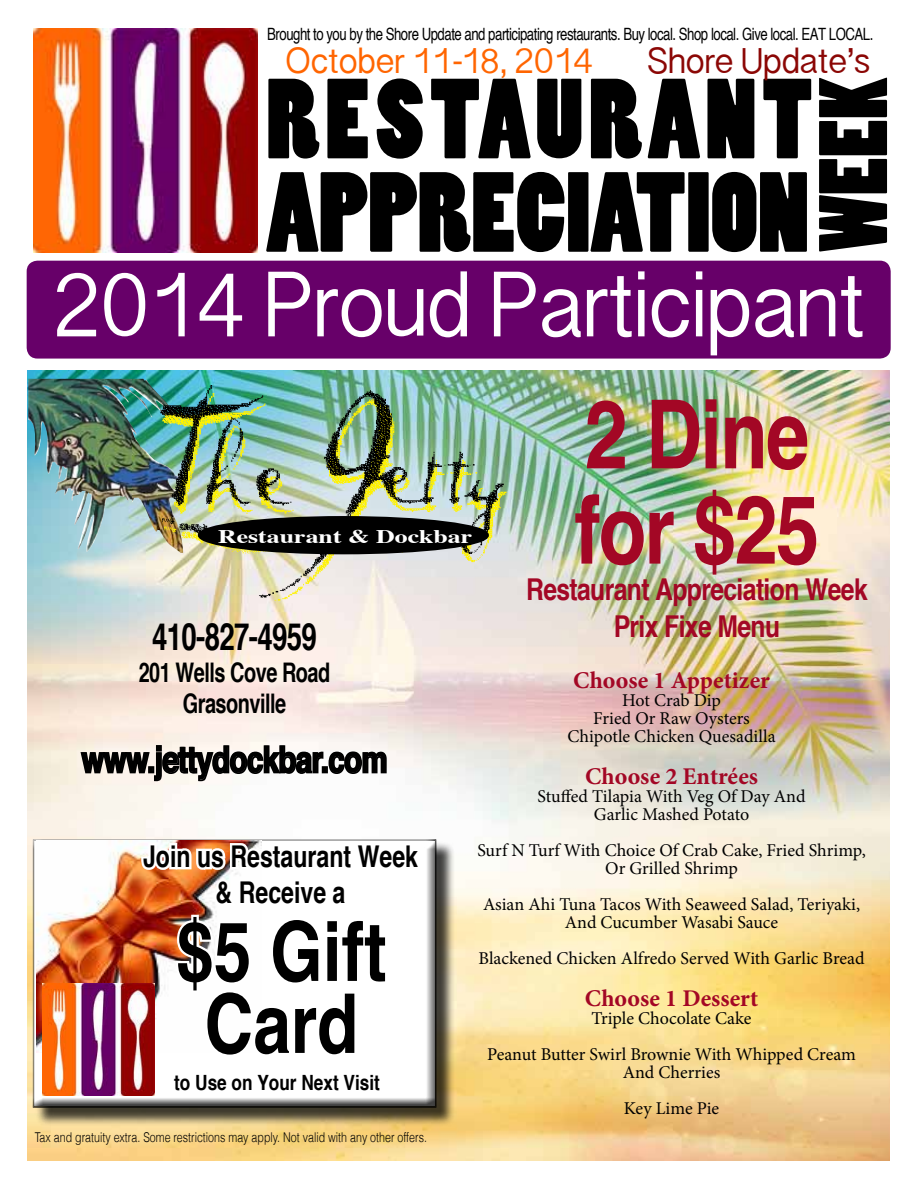
<style>
.page{position:relative;width:918px;height:1188px;background:#fff}
.page>*{position:absolute;margin:0;border:0;box-sizing:border-box;transform-origin:0 0}
.t1{font:106.2px/93.4px "Poplar";color:#000}
.t2{font:700 condensed 95.25px/95.2px "Helvetica";letter-spacing:-.02em;color:#a30725}
.t3{font:90.6px "Poplar";color:#000}
.t4{font:700 85.5px "Sinhala Sangam MN";letter-spacing:-.02em;color:#fff;scale:.95 1}
.t5{font:700 condensed 82.5px/72px "Helvetica";color:#000;text-align:center}
.t6{font:700 condensed 37.5px "Helvetica";letter-spacing:-.02em;color:#000;scale:.9 1}
.t7{font:700 36.6px "Helvetica";letter-spacing:-.02em;color:#000;scale:.8 1}
.t8{font:33.15px "Sinhala Sangam MN";letter-spacing:-.02em;color:#ff6501}
.t9{font:33.15px "Sinhala Sangam MN";letter-spacing:-.02em;color:#8b0705}
.t10{font:700 condensed 30.15px/36.8px "Helvetica";letter-spacing:-.02em;color:#a30725;text-align:center}
.t11{font:700 condensed 30px/36px "Helvetica";color:#000;text-align:center;scale:.94 1}
.t12{font:700 condensed 27px/31.5px "Helvetica";letter-spacing:-.02em;color:#000;text-align:center;scale:.9 1}
.t13{font:700 24px "Minion Pro";color:#a30725}
.t14{font:700 condensed 21px "Helvetica";color:#000}
.t15{font:700 19.2px "Times";color:#fff;scale:1.35 1}
.t16{font:18px/18px "Minion Pro";color:#000;text-align:center}
.t17{font:condensed 16.95px "Helvetica";letter-spacing:-.03em;color:#000;scale:.95 1}
.t18{font:300 13.5px "Helvetica";color:#000;scale:.79 1}
</style>
<div class="page">
<img style="left:27px;top:371px;width:862px;height:790px">
<img style="left:33px;top:28px;width:224px;height:224px">
<div style="left:27px;top:261px;width:864px;height:98px;background:#670069;border-radius:11px"></div>
<div style="left:35px;top:841px;width:420px;height:286px;background:#000;opacity:.75"></div>
<div style="left:32px;top:839px;width:406px;height:269px;background:#000;opacity:.75"></div>
<img style="left:36px;top:841px;width:103px;height:212px">
<img style="left:43px;top:984px;width:112px;height:112px">
<svg style="left:139px;top:816px;width:288px;height:243px"></svg>
<img style="left:28px;top:379px;width:155px;height:174px">
<img style="left:147px;top:382px;width:366px;height:221px">
<div style="left:199px;top:517px;width:289px;height:36px;background:#000;border-radius:50%"></div>
<div style="left:198px;top:516px;width:291px;height:38px;border:2px solid #000;border-radius:50%"></div>
<svg style="left:79px;top:744px;width:309px;height:38px"></svg>
<p class="t17" style="left:267px;top:23px;width:640px">Brought to you by the Shore Update and participating restaurants. Buy local. Shop local. Give local. EAT LOCAL.</p>
<h3 class="t8" style="left:285px;top:35px;width:310px">October 11-18, 2014</h3>
<h3 class="t9" style="left:647px;top:35px;width:225px">Shore Update’s</h3>
<h1 class="t1" style="left:266px;top:74px;width:548px">RESTAURANT<br>APPRECIATION</h1>
<h3 class="t3" style="left:804px;top:252px;width:176px;rotate:-90deg">WEEK</h3>
<h3 class="t4" style="left:52px;top:239px;width:858px">2014 Proud Participant</h3>
<h2 class="t2" style="left:575px;top:385px;width:246px">2 Dine for $25</h2>
<h3 class="t10" style="left:526px;top:571px;width:343px">Restaurant Appreciation Week<br>Prix Fixe Menu</h3>
<h3 class="t13" style="left:573px;top:663px;width:198px">Choose 1 Appetizer</h3>
<p class="t16" style="left:568px;top:691px;width:209px">Hot Crab Dip<br>Fried Or Raw Oysters<br>Chipotle Chicken Quesadilla</p>
<h3 class="t13" style="left:585px;top:759px;width:174px">Choose 2 Entrées</h3>
<p class="t16" style="left:538px;top:787px;width:269px">Stuffed Tilapia With Veg Of Day And<br>Garlic Mashed Potato</p>
<p class="t16" style="left:477px;top:841px;width:390px">Surf N Turf With Choice Of Crab Cake, Fried Shrimp,<br>Or Grilled Shrimp</p>
<p class="t16" style="left:483px;top:895px;width:379px">Asian Ahi Tuna Tacos With Seaweed Salad, Teriyaki,<br>And Cucumber Wasabi Sauce</p>
<p class="t16" style="left:479px;top:949px;width:388px">Blackened Chicken Alfredo Served With Garlic Bread</p>
<h3 class="t13" style="left:585px;top:981px;width:175px">Choose 1 Dessert</h3>
<p class="t16" style="left:487px;top:1000px;width:370px;line-height:36px">Triple Chocolate Cake<br>Peanut Butter Swirl Brownie With Whipped Cream</p>
<p class="t16" style="left:623px;top:1054px;width:99px;line-height:36px;text-align:left">And Cherries<br>Key Lime Pie</p>
<p class="t15" style="left:218px;top:518px;width:190px">Restaurant &amp; Dockbar</p>
<h3 class="t6" style="left:152px;top:613px;width:185px">410-827-4959</h3>
<h3 class="t12" style="left:139px;top:656px;width:215px">201 Wells Cove Road<br>Grasonville</h3>
<h3 class="t7" style="left:81px;top:730px;width:384px">www.jettydockbar.com</h3>
<h3 class="t11" style="left:143px;top:838px;width:294px">Join us Restaurant Week &amp; Receive a</h3>
<h3 class="t5" style="left:176px;top:914px;width:212px">$5 Gift<br>Card</h3>
<p class="t14" style="left:174px;top:1070px;width:207px">to Use on Your Next Visit</p>
<p class="t18" style="left:35px;top:1127px;width:498px">Tax and gratuity extra. Some restrictions may apply. Not valid with any other offers.</p>
</div>
